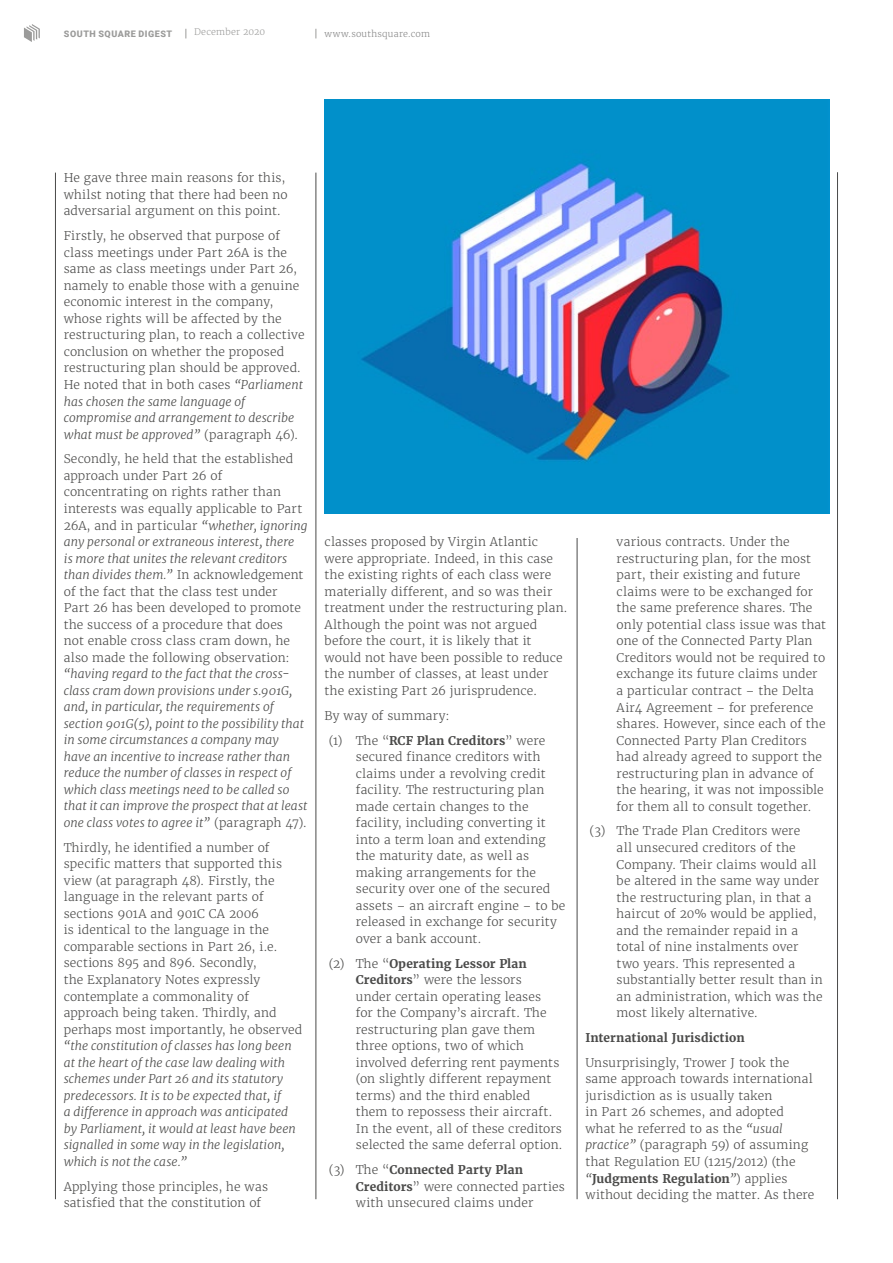
<style>
.page{position:relative;width:893px;height:1263px;background:#fff}
.page>*{position:absolute;margin:0;border:0;box-sizing:border-box;transform-origin:0 0}
.t1{font:300 12px/16.5px "Merriweather";letter-spacing:.01em;color:#4a4a49}
.t2{font:italic 300 12px/16.5px "Merriweather";letter-spacing:.005em;color:#4a4a49}
.t3{font:700 12px "Merriweather";letter-spacing:.01em;color:#4a4a49}
.t4{font:300 9px "Merriweather";letter-spacing:.02em;color:#878787}
.t5{font:900 9px "Roboto";letter-spacing:.06em;color:#9b9b9a}
.t6{font:300 9px "Merriweather";letter-spacing:.02em;color:#9b9b9a}
.s1{font-style:italic}
.s2{font-style:normal}
.s3{font-weight:700}
</style>
<div class="page">
<hr style="left:316px;top:173px;width:1px;height:1026px;background:#4a4a49">
<hr style="left:577px;top:538px;width:1px;height:661px;background:#4a4a49">
<hr style="left:837px;top:172px;width:1px;height:1027px;background:#4a4a49">
<hr style="left:55px;top:173px;width:1px;height:1026px;background:#4a4a49">
<img style="left:325px;top:100px;width:504px;height:413px">
<svg style="left:24px;top:24px;width:16px;height:18px"></svg>
<p class="t5" style="left:64px;top:27px;width:110px">SOUTH SQUARE DIGEST</p>
<p class="t6" style="left:194px;top:27px;width:72px">December 2020</p>
<p class="t4" style="left:325px;top:28px;width:107px">www.southsquare.com</p>
<p class="t1" style="left:64px;top:170px;width:226px">He gave three main reasons for this, whilst noting that there had been no adversarial argument on this point.</p>
<p class="t1" style="left:64px;top:228px;width:242px">Firstly, he observed that purpose of class meetings under Part 26A is the same as class meetings under Part 26, namely to enable those with a genuine economic interest in the company, whose rights will be affected by the restructuring plan, to reach a collective conclusion on whether the proposed restructuring plan should be approved.<br>He noted that in both cases <span class="s1">“Parliament has chosen the same language of compromise and arrangement to describe what must be approved”</span> (paragraph 46).</p>
<p class="t1" style="left:64px;top:451px;width:245px">Secondly, he held that the established approach under Part 26 of concentrating on rights rather than interests was equally applicable to Part 26A, and in particular <span class="s1">“whether, ignoring any personal or extraneous interest, there<br>is more that unites the relevant creditors than divides them.”</span> In acknowledgement of the fact that the class test under<br>Part 26 has been developed to promote the success of a procedure that does<br>not enable cross class cram down, he also made the following observation:</p>
<p class="t2" style="left:64px;top:666px;width:245px">“having regard to the fact that the cross&shy;class cram down provisions under s.901G, and, in particular, the requirements of section 901G(5), point to the possibility that in some circumstances a company may have an incentive to increase rather than reduce the number of classes in respect of which class meetings need to be called so that it can improve the prospect that at least one class votes to agree it” <span class="s2">(paragraph 47).</span></p>
<p class="t1" style="left:64px;top:839px;width:240px">Thirdly, he identified a number of specific matters that supported this view (at paragraph 48). Firstly, the language in the relevant parts of sections 901A and 901C CA 2006<br>is identical to the language in the comparable sections in Part 26, i.e. sections 895 and 896. Secondly,<br>the Explanatory Notes expressly contemplate a commonality of approach being taken. Thirdly, and perhaps most importantly, he observed</p>
<p class="t2" style="left:64px;top:1037px;width:234px">“the constitution of classes has long been at the heart of the case law dealing with schemes under Part 26 and its statutory predecessors. It is to be expected that, if<br>a difference in approach was anticipated by Parliament, it would at least have been signalled in some way in the legislation, which is not the case.”</p>
<p class="t1" style="left:64px;top:1178px;width:206px">Applying those principles, he was satisfied that the constitution of</p>
<p class="t1" style="left:325px;top:534px;width:245px">classes proposed by Virgin Atlantic were appropriate. Indeed, in this case the existing rights of each class were materially different, and so was their treatment under the restructuring plan.<br>Although the point was not argued before the court, it is likely that it would not have been possible to reduce the number of classes, at least under the existing Part 26 jurisprudence.</p>
<p class="t1" style="left:329px;top:703px;width:218px;line-height:24.8px;text-indent:-4px">By way of summary:<br>(1) The “<span class="s3">RCF Plan Creditors</span>” were</p>
<p class="t1" style="left:356px;top:749px;width:211px">secured finance creditors with claims under a revolving credit facility. The restructuring plan made certain changes to the facility, including converting it into a term loan and extending the maturity date, as well as making arrangements for the security over one of the secured assets – an aircraft engine – to be released in exchange for security over a bank account.</p>
<p class="t1" style="left:356px;top:955px;width:208px;text-indent:-27px">(2) The “<span class="s3">Operating Lessor Plan<br>Creditors</span>” were the lessors<br>under certain operating leases<br>for the Company’s aircraft. The restructuring plan gave them three options, two of which involved deferring rent payments (on slightly different repayment terms) and the third enabled them to repossess their aircraft.<br>In the event, all of these creditors selected the same deferral option.</p>
<p class="t1" style="left:356px;top:1162px;width:210px;text-indent:-27px">(3) The “<span class="s3">Connected Party Plan<br>Creditors</span>” were connected parties with unsecured claims under</p>
<p class="t1" style="left:617px;top:534px;width:211px">various contracts. Under the restructuring plan, for the most part, their existing and future claims were to be exchanged for the same preference shares. The only potential class issue was that one of the Connected Party Plan<br>Creditors would not be required to exchange its future claims under a particular contract – the Delta<br>Air4 Agreement – for preference shares. However, since each of the<br>Connected Party Plan Creditors had already agreed to support the restructuring plan in advance of the hearing, it was not impossible for them all to consult together.</p>
<p class="t1" style="left:617px;top:823px;width:208px;text-indent:-27px">(3) The Trade Plan Creditors were<br>all unsecured creditors of the<br>Company. Their claims would all be altered in the same way under the restructuring plan, in that a haircut of 20% would be applied, and the remainder repaid in a total of nine instalments over two years. This represented a substantially better result than in an administration, which was the most likely alternative.</p>
<p class="t3" style="left:585px;top:1030px;width:161px">International Jurisdiction</p>
<p class="t1" style="left:585px;top:1054px;width:231px">Unsurprisingly, Trower J took the same approach towards international jurisdiction as is usually taken<br>in Part 26 schemes, and adopted what he referred to as the <span class="s1">“usual practice”</span> (paragraph 59) of assuming that Regulation EU (1215/2012) (the <span class="s1">“</span><span class="s3">Judgments Regulation</span><span class="s1">”</span>) applies without deciding the matter. As there</p>
</div>
